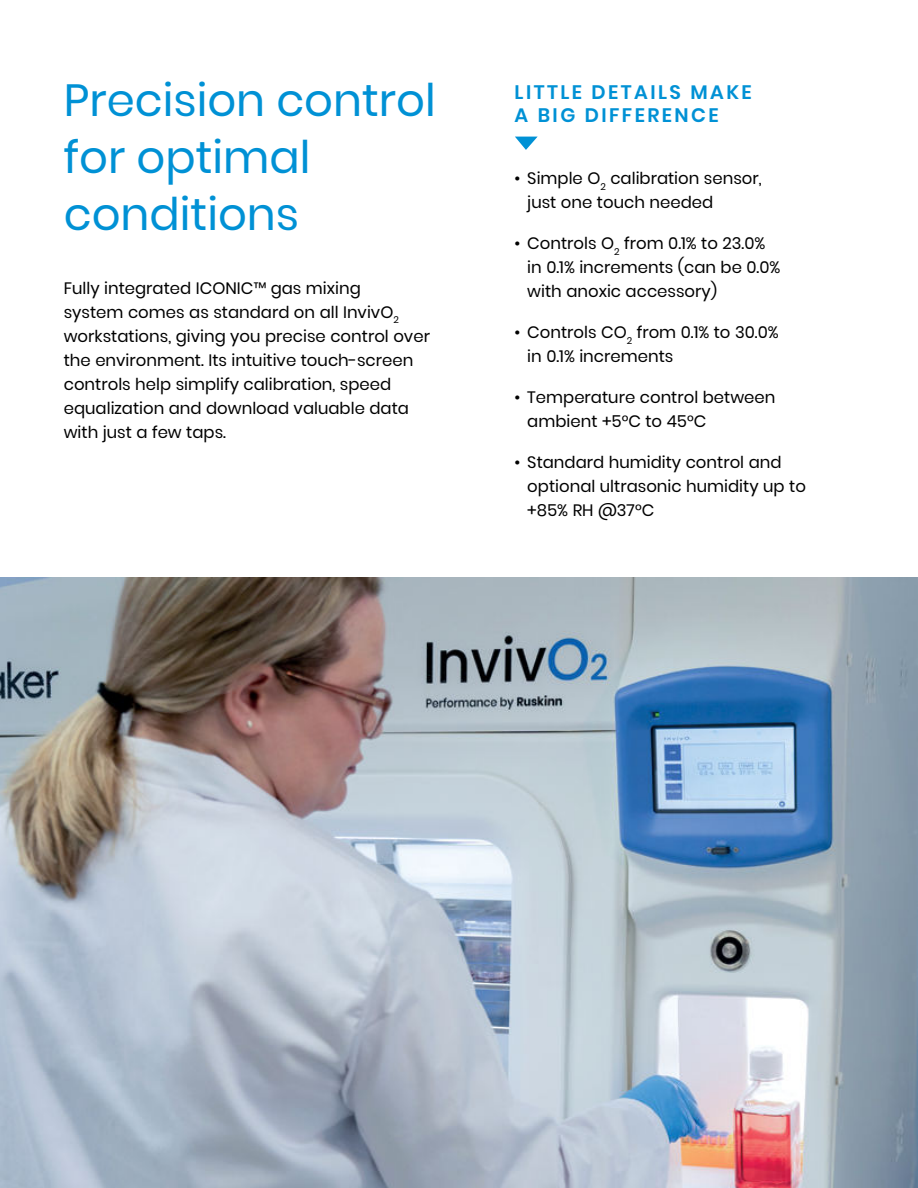
<style>
.page{position:relative;width:918px;height:1188px;background:#fff}
.page>*{position:absolute;margin:0;border:0;box-sizing:border-box;transform-origin:0 0}
.t1{font:45px/57px "Poppins";color:#0091d5}
.t2{font:600 19.5px/23.4px "Poppins";letter-spacing:.125em;color:#0091d5}
.t3{font:16.5px/24px "Poppins";color:#000}
</style>
<div class="page">
<svg style="left:515px;top:137px;width:23px;height:13px"></svg>
<img style="left:0;top:577px;width:918px;height:611px">
<h1 class="t1" style="left:64px;top:72px;width:374px">Precision control for optimal conditions</h1>
<p class="t2" style="left:515px;top:80px;width:239px">LITTLE DETAILS MAKE<br>A BIG DIFFERENCE</p>
<p class="t3" style="left:527px;top:166px;width:236px;text-indent:-13px">• Simple O<sub>2</sub> calibration sensor, just one touch needed</p>
<p class="t3" style="left:527px;top:231px;width:255px;text-indent:-13px">• Controls O<sub>2</sub> from 0.1% to 23.0% in 0.1% increments (can be 0.0% with anoxic accessory)</p>
<p class="t3" style="left:527px;top:320px;width:253px;text-indent:-13px">• Controls CO<sub>2</sub> from 0.1% to 30.0% in 0.1% increments</p>
<p class="t3" style="left:527px;top:385px;width:250px;text-indent:-13px">• Temperature control between ambient +5°C to 45°C</p>
<p class="t3" style="left:527px;top:450px;width:280px;text-indent:-13px">• Standard humidity control and optional ultrasonic humidity up to +85% RH @37°C</p>
<p class="t3" style="left:64px;top:276px;width:368px">Fully integrated ICONIC™ gas mixing<br>system comes as standard on all InvivO<sub>2 </sub>workstations, giving you precise control over the environment. Its intuitive touch-screen controls help simplify calibration, speed equalization and download valuable data with just a few taps.</p>
</div>
